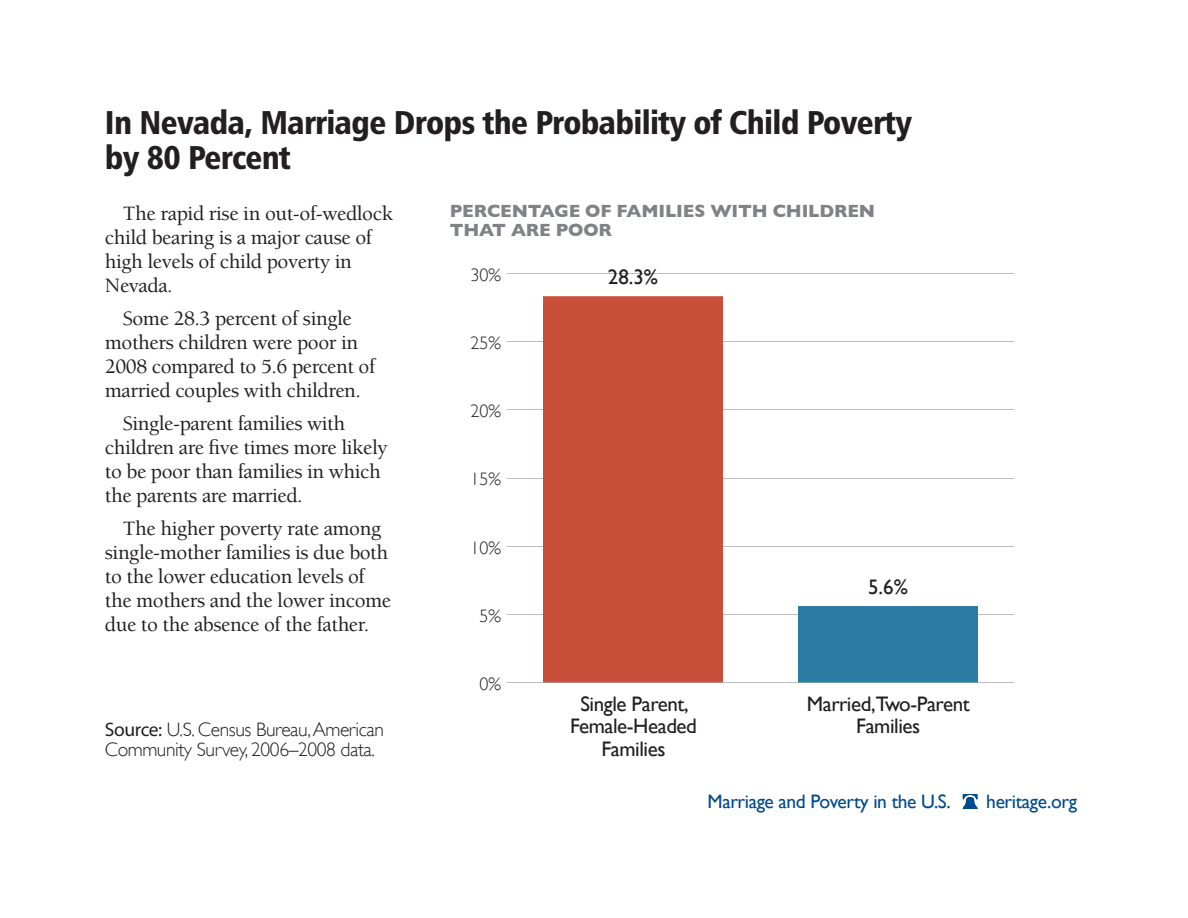
<style>
.page{position:relative;width:1188px;height:918px;background:#fff}
.page>*{position:absolute;margin:0;border:0;box-sizing:border-box;transform-origin:0 0}
.t1{font:33px/34.5px "Humanist 777 BT Black Condensed B";letter-spacing:-.02em;color:#231f20}
.t2{font:500 21px/24px "Berkeley Std";letter-spacing:-.02em;color:#231f20}
.t3{font:21px/22.5px "Gill Sans";letter-spacing:-.02em;color:#231f20;text-align:center}
.t4{font:300 19.5px/19.5px "Gill Sans";letter-spacing:-.02em;color:#231f20}
.t5{font:19.5px "Gill Sans";letter-spacing:-.02em;color:#004a8d}
.t6{font:700 18px/19.5px "Gill Sans";letter-spacing:-.01em;color:#808285}
.t7{font:300 18px "Gill Sans";color:#231f20}
.s1{font-family:"Myriad Pro";font-weight:400}
</style>
<div class="page">
<svg style="left:962px;top:793px;width:17px;height:17px"></svg>
<hr style="left:507px;top:682px;width:507px;height:1px;background:#bcbdc0">
<hr style="left:507px;top:614px;width:507px;height:1px;background:#bcbdc0">
<hr style="left:507px;top:546px;width:507px;height:1px;background:#bcbdc0">
<hr style="left:507px;top:478px;width:507px;height:1px;background:#bcbdc0">
<hr style="left:507px;top:410px;width:507px;height:1px;background:#bcbdc0">
<hr style="left:507px;top:341px;width:507px;height:1px;background:#bcbdc0">
<hr style="left:507px;top:273px;width:507px;height:1px;background:#bcbdc0">
<div style="left:543px;top:296px;width:180px;height:386px;background:#c8503b"></div>
<div style="left:798px;top:606px;width:180px;height:76px;background:#2b7ba2"></div>
<h1 class="t1" style="left:105px;top:105px;width:809px">In Nevada, Marriage Drops the Probability of Child Poverty by 80 Percent</h1>
<p class="t2" style="left:105px;top:201px;width:290px;text-indent:18px">The rapid rise in out-of-wedlock child bearing is a major cause of high levels of child poverty in<br>Nevada.</p>
<p class="t2" style="left:105px;top:306px;width:272px;text-indent:18px">Some 28.3 percent of single mothers children were poor in<br>2008 compared to 5.6 percent of married couples with children.</p>
<p class="t2" style="left:105px;top:411px;width:284px;text-indent:18px">Single-parent families with children are five times more likely to be poor than families in which the parents are married.</p>
<p class="t2" style="left:105px;top:516px;width:288px;text-indent:18px">The higher poverty rate among single-mother families is due both to the lower education levels of the mothers and the lower income due to the absence of the father.</p>
<p class="t6" style="left:450px;top:201px;width:427px">PERCENTAGE OF FAMILIES WITH CHILDREN<br>THAT ARE POOR</p>
<p class="t7" style="left:470px;top:264px;width:32px">30%</p>
<p class="t3" style="left:608px;top:266px;width:52px">28.3%</p>
<p class="t7" style="left:470px;top:333px;width:32px">25%</p>
<p class="t7" style="left:470px;top:401px;width:32px">20%</p>
<p class="t7" style="left:470px;top:469px;width:32px">15%</p>
<p class="t7" style="left:470px;top:537px;width:32px">10%</p>
<p class="t3" style="left:868px;top:576px;width:41px">5.6%</p>
<p class="t7" style="left:479px;top:606px;width:23px">5%</p>
<p class="t4" style="left:105px;top:720px;width:281px"><span class="s1">Source:</span> U.S. Census Bureau, American<br>Community Survey, 2006–2008 data.</p>
<p class="t7" style="left:479px;top:674px;width:23px">0%</p>
<p class="t3" style="left:570px;top:692px;width:128px">Single Parent,<br>Female-Headed<br>Families</p>
<p class="t3" style="left:807px;top:692px;width:165px">Married,Two-Parent<br>Families</p>
<p class="t5" style="left:708px;top:790px;width:245px">Marriage and Poverty in the U.S.</p>
<p class="t5" style="left:986px;top:790px;width:92px">heritage.org</p>
</div>
